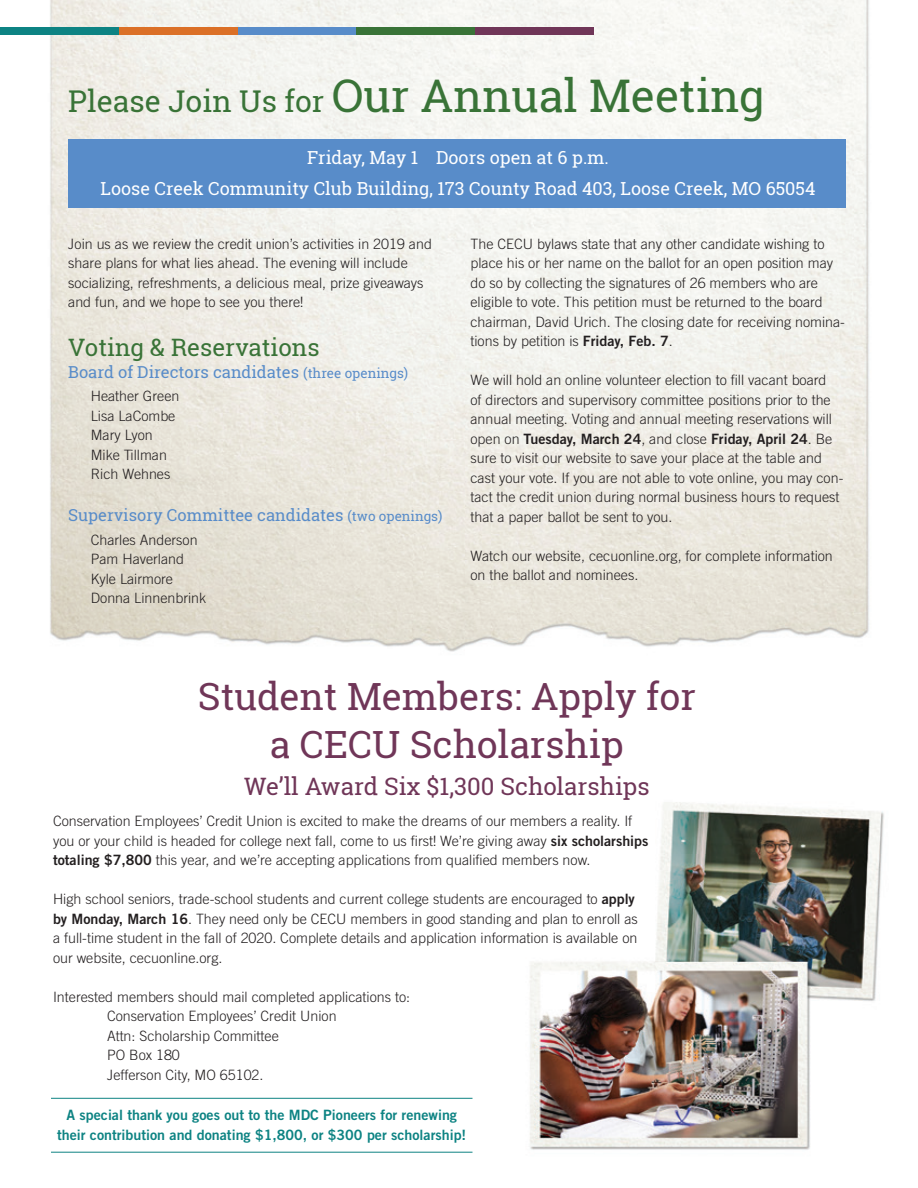
<style>
.page{position:relative;width:918px;height:1188px;background:#fff}
.page>*{position:absolute;margin:0;border:0;box-sizing:border-box;transform-origin:0 0}
.Headline_2{font:45px "Roboto Slab";color:#397337}
.Headline_1{font:37.5px "Roboto Slab";color:#703658}
.Headline_2-2{font:24px "Roboto Slab";color:#703658}
.Headline_2-3{font:24px "Roboto Slab";color:#397337}
.Headline_3{font:18px "Roboto Slab";color:#fff}
.Headline_3-2{font:16.5px "Roboto Slab";color:#588cc9}
.Headline_3-3{font:300 14.25px/19.5px "Trade Gothic";color:#231f20}
.Info_text__back{font:14.25px/19.5px "Trade Gothic Bold Two";color:#0d8383;text-align:center}
.s1{font-size:30px}
.s2{font-size:13.5px}
.s3{font-family:"Trade Gothic Bold Two";font-weight:400}
</style>
<div class="page">
<img style="left:50px;top:0;width:834px;height:1153px">
<div style="left:475px;top:27px;width:119px;height:8px;background:#703658"></div>
<div style="left:356px;top:27px;width:119px;height:8px;background:#397337"></div>
<div style="left:237px;top:27px;width:119px;height:8px;background:#588cc9"></div>
<div style="left:119px;top:27px;width:118px;height:8px;background:#db7027"></div>
<div style="left:0;top:27px;width:119px;height:8px;background:#0d8383"></div>
<div style="left:68px;top:139px;width:778px;height:69px;background:#588cc9"></div>
<hr style="left:51px;top:1098px;width:421px;height:1px;background:#0d8383">
<hr style="left:51px;top:1152px;width:421px;height:1px;background:#0d8383">
<p class="Headline_2" style="left:68px;top:64px;width:698px"><span class="s1">Please Join Us for</span> Our Annual Meeting</p>
<p class="Headline_3" style="left:307px;top:145px;width:303px">Friday, May 1 Doors open at 6 p.m.</p>
<p class="Headline_3" style="left:100px;top:176px;width:716px">Loose Creek Community Club Building, 173 County Road 403, Loose Creek, MO 65054</p>
<p class="Headline_3-3" style="left:68px;top:234px;width:365px">Join us as we review the credit union’s activities in 2019 and share plans for what lies ahead. The evening will include socializing, refreshments, a delicious meal, prize giveaways and fun, and we hope to see you there!</p>
<p class="Headline_2-3" style="left:68px;top:330px;width:253px">Voting &amp; Reservations</p>
<p class="Headline_3-2" style="left:68px;top:361px;width:342px">Board of Directors candidates <span class="s2">(three openings)</span></p>
<p class="Headline_3-3" style="left:91px;top:386px;width:90px">Heather Green</p>
<p class="Headline_3-3" style="left:91px;top:406px;width:86px">Lisa LaCombe</p>
<p class="Headline_3-3" style="left:91px;top:425px;width:64px">Mary Lyon</p>
<p class="Headline_3-3" style="left:91px;top:445px;width:78px">Mike Tillman</p>
<p class="Headline_3-3" style="left:91px;top:464px;width:81px">Rich Wehnes</p>
<p class="Headline_3-2" style="left:68px;top:504px;width:376px">Supervisory Committee candidates <span class="s2">(two openings)</span></p>
<p class="Headline_3-3" style="left:91px;top:530px;width:108px">Charles Anderson</p>
<p class="Headline_3-3" style="left:91px;top:549px;width:95px">Pam Haverland</p>
<p class="Headline_3-3" style="left:91px;top:569px;width:84px">Kyle Lairmore</p>
<p class="Headline_3-3" style="left:91px;top:588px;width:117px">Donna Linnenbrink</p>
<p class="Headline_3-3" style="left:471px;top:234px;width:376px">The CECU bylaws state that any other candidate wishing to place his or her name on the ballot for an open position may do so by collecting the signatures of 26 members who are eligible to vote. This petition must be returned to the board chairman, David Urich. The closing date for receiving nomina&shy;tions by petition is <span class="s3">Friday, Feb. 7</span>.</p>
<p class="Headline_3-3" style="left:471px;top:370px;width:374px">We will hold an online volunteer election to fill vacant board<br>of directors and supervisory committee positions prior to the annual meeting. Voting and annual meeting reservations will open on <span class="s3">Tuesday, March 24</span>, and close <span class="s3">Friday, April 24</span>. Be sure to visit our website to save your place at the table and cast your vote. If you are not able to vote online, you may con&shy;tact the credit union during normal business hours to request that a paper ballot be sent to you.</p>
<p class="Headline_3-3" style="left:471px;top:546px;width:364px">Watch our website, cecuonline.org, for complete information on the ballot and nominees.</p>
<p class="Headline_1" style="left:198px;top:670px;width:500px">Student Members: Apply for</p>
<p class="Headline_1" style="left:270px;top:718px;width:355px">a CECU Scholarship</p>
<p class="Headline_2-2" style="left:244px;top:770px;width:407px">We’ll Award Six $1,300 Scholarships</p>
<p class="Headline_3-3" style="left:53px;top:811px;width:597px">Conservation Employees’ Credit Union is excited to make the dreams of our members a reality. If you or your child is headed for college next fall, come to us first! We’re giving away <span class="s3">six scholarships totaling $7,800</span> this year, and we’re accepting applications from qualified members now.</p>
<p class="Headline_3-3" style="left:53px;top:889px;width:586px">High school seniors, trade-school students and current college students are encouraged to <span class="s3">apply by Monday, March 16</span>. They need only be CECU members in good standing and plan to enroll as a full-time student in the fall of 2020. Complete details and application information is available on our website, cecuonline.org.</p>
<p class="Headline_3-3" style="left:53px;top:987px;width:359px">Interested members should mail completed applications to:</p>
<p class="Headline_3-3" style="left:107px;top:1006px;width:231px">Conservation Employees’ Credit Union</p>
<p class="Headline_3-3" style="left:107px;top:1026px;width:173px">Attn: Scholarship Committee</p>
<p class="Headline_3-3" style="left:107px;top:1045px;width:74px">PO Box 180</p>
<p class="Headline_3-3" style="left:107px;top:1065px;width:158px">Jefferson City, MO 65102.</p>
<p class="Info_text__back" style="left:57px;top:1105px;width:411px">A special thank you goes out to the MDC Pioneers for renewing their contribution and donating $1,800, or $300 per scholarship!</p>
</div>
